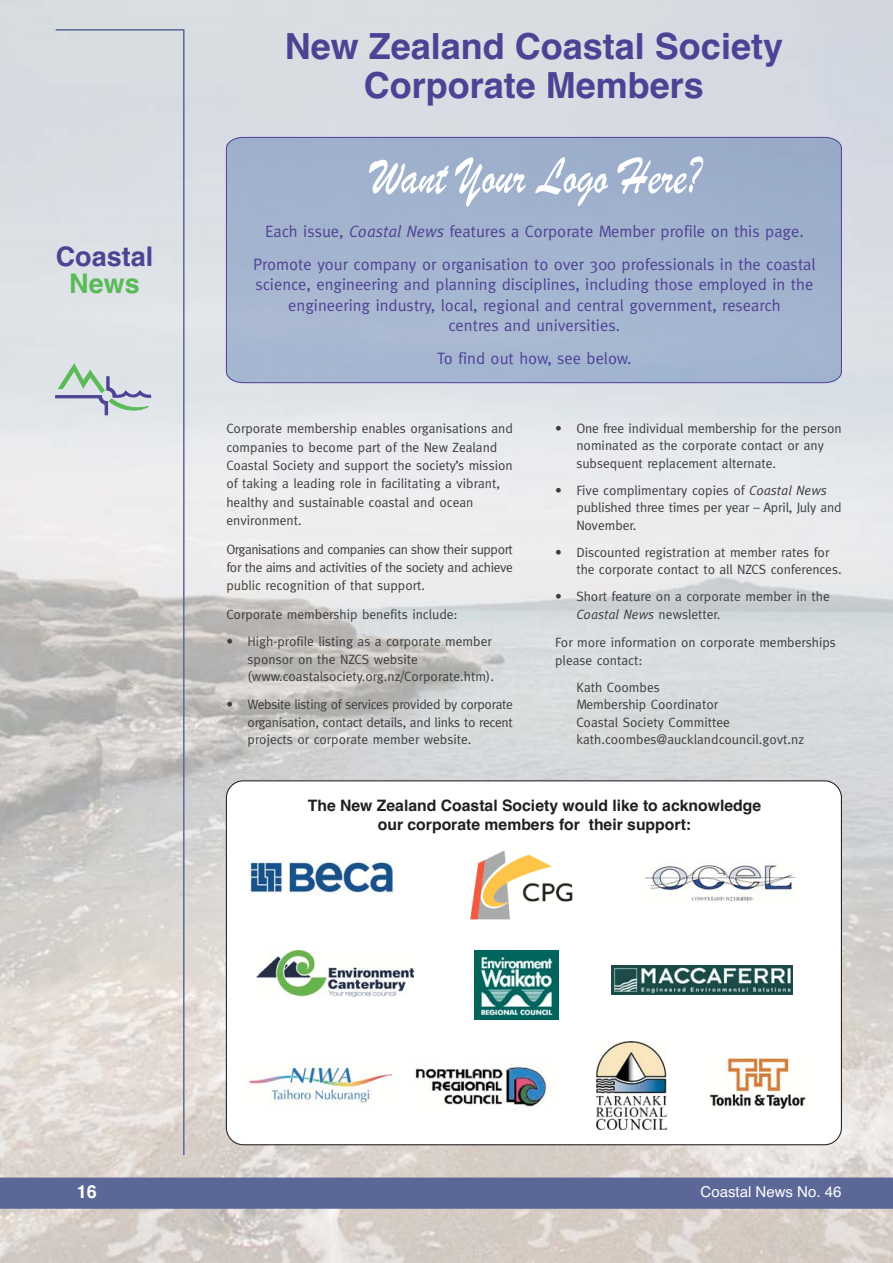
<style>
.page{position:relative;width:893px;height:1263px;background:#fff}
.page>*{position:absolute;margin:0;border:0;box-sizing:border-box;transform-origin:0 0}
.t1{font:700 36px/39.8px "Helvetica";color:#4e4295;text-align:center}
.t2{font:700 27px "Helvetica";color:#4e4295}
.t3{font:700 27px "Helvetica";color:#5aba57}
.t4{font:700 18px "Helvetica";color:#fff}
.t5{font:16.5px/20.4px "Meta";color:#4e4295;text-align:center}
.t6{font:700 15.75px/19.5px "Helvetica";color:#231f20;text-align:center}
.t7{font:15px "Helvetica";color:#fff}
.t8{font:13.5px/17.2px "Meta";color:#3f3d3d}
.s1{font-style:italic}
</style>
<div class="page">
<img style="left:1px;top:0;width:892px;height:1262px">
<div style="left:0;top:1178px;width:893px;height:31px;background:#5b6897"></div>
<svg style="left:54px;top:28px;width:131px;height:1129px;background:#d7d7d7"></svg>
<div style="left:226px;top:781px;width:615px;height:364px;background:#fff;border-radius:17px"></div>
<img style="left:612px;top:965px;width:180px;height:29px">
<img style="left:246px;top:1062px;width:147px;height:41px">
<img style="left:414px;top:1064px;width:133px;height:43px">
<img style="left:709px;top:1059px;width:97px;height:51px">
<img style="left:597px;top:1042px;width:70px;height:88px">
<img style="left:256px;top:950px;width:157px;height:47px">
<img style="left:474px;top:950px;width:84px;height:70px">
<img style="left:249px;top:860px;width:146px;height:34px">
<img style="left:646px;top:864px;width:150px;height:37px">
<img style="left:470px;top:850px;width:103px;height:70px">
<svg style="left:226px;top:137px;width:616px;height:247px;background:#a1b2cd"></svg>
<svg style="left:369px;top:160px;width:80px;height:34px"></svg>
<svg style="left:455px;top:157px;width:71px;height:50px"></svg>
<svg style="left:535px;top:157px;width:73px;height:49px"></svg>
<svg style="left:617px;top:157px;width:86px;height:37px"></svg>
<h2 class="t2" style="left:56px;top:247px;width:99px">Coastal</h2>
<h2 class="t3" style="left:69px;top:274px;width:72px">News</h2>
<h1 class="t1" style="left:285px;top:30px;width:500px">New Zealand Coastal Society<br>Corporate Members</h1>
<p class="t5" style="left:253px;top:216px;width:564px;line-height:33.3px">Each issue, <span class="s1">Coastal News</span> features a Corporate Member profile on this page.<br>Promote your company or organisation to over 300 professionals in the coastal</p>
<p class="t5" style="left:256px;top:276px;width:559px">science, engineering and planning disciplines, including those employed in the engineering industry, local, regional and central government, research<br>centres and universities.</p>
<p class="t5" style="left:437px;top:350px;width:196px">To find out how, see below.</p>
<p class="t8" style="left:226px;top:420px;width:288px;line-height:18.3px">Corporate membership enables organisations and companies to become part of the New Zealand Coastal Society and support the society’s mission of taking a leading role in facilitating a vibrant, healthy and sustainable coastal and ocean environment.</p>
<p class="t8" style="left:226px;top:541px;width:288px;line-height:18.3px;text-align:justify">Organisations and companies can show their support for the aims and activities of the society and achieve public recognition of that support.</p>
<p class="t8" style="left:226px;top:607px;width:233px">Corporate membership benefits include:</p>
<p class="t8" style="left:248px;top:634px;width:248px;text-indent:-21px">• High-profile listing as a corporate member sponsor on the NZCS website (www.coastalsociety.org.nz/Corporate.htm).</p>
<p class="t8" style="left:248px;top:697px;width:267px;text-align:justify;text-indent:-21px">• Website listing of services provided by corporate organisation, contact details, and links to recent projects or corporate member website.</p>
<p class="t8" style="left:576px;top:421px;width:267px;text-indent:-21px">• One free individual membership for the person nominated as the corporate contact or any subsequent replacement alternate.</p>
<p class="t8" style="left:576px;top:483px;width:267px;text-indent:-21px">• Five complimentary copies of <span class="s1">Coastal News </span>published three times per year – April, July and<br>November.</p>
<p class="t8" style="left:576px;top:545px;width:267px;text-indent:-21px">• Discounted registration at member rates for the corporate contact to all NZCS conferences.</p>
<p class="t8" style="left:576px;top:589px;width:255px;text-indent:-21px">• Short feature on a corporate member in the<br><span class="s1">Coastal News</span> newsletter.</p>
<p class="t8" style="left:555px;top:634px;width:282px;line-height:18.1px">For more information on corporate memberships please contact:</p>
<p class="t8" style="left:576px;top:680px;width:229px">Kath Coombes<br>Membership Coordinator<br>Coastal Society Committee kath.coombes@aucklandcouncil.govt.nz</p>
<p class="t6" style="left:308px;top:797px;width:455px">The New Zealand Coastal Society would like to acknowledge our corporate members for their support:</p>
<h3 class="t4" style="left:77px;top:1185px;width:22px">16</h3>
<p class="t7" style="left:700px;top:1186px;width:142px">Coastal News No. 46</p>
</div>
